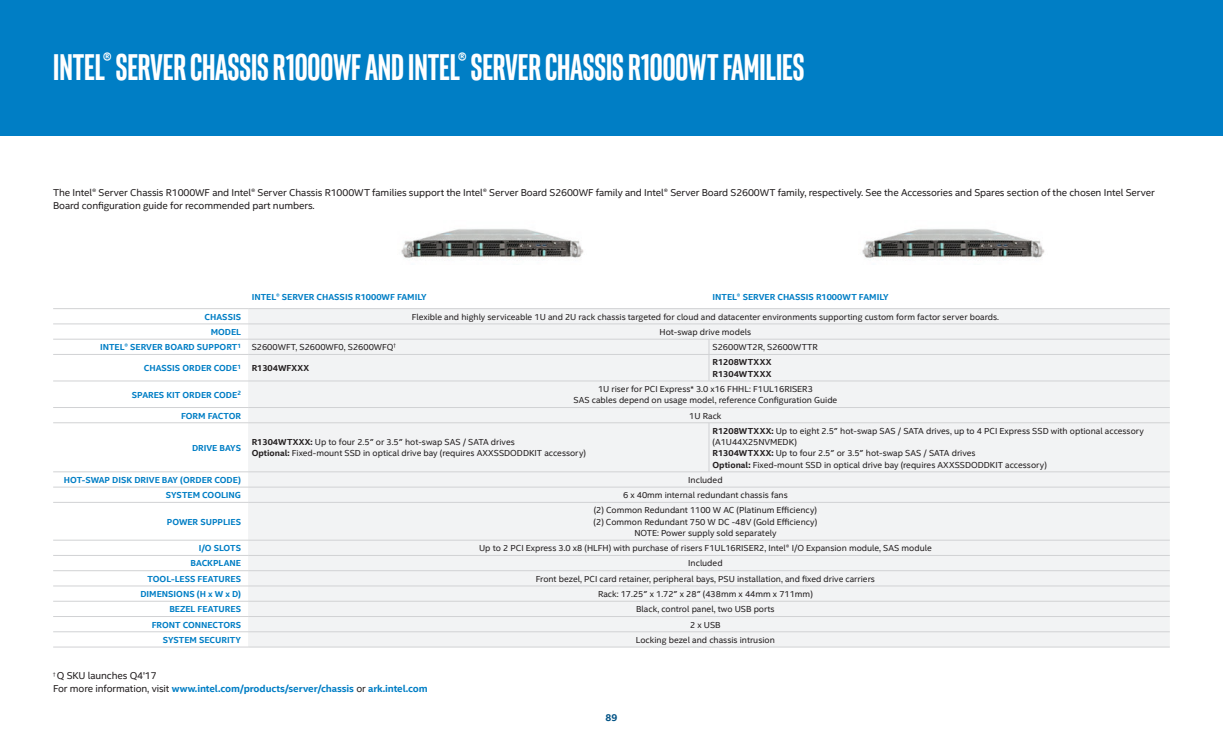
<style>
.page{position:relative;width:1223px;height:745px;background:#fff}
.page>*{position:absolute;margin:0;border:0;box-sizing:border-box;transform-origin:0 0}
.t1{font:700 37.5px "Intel Clear Pro";color:#fff}
.t2{font:10px/12.5px "Intel Clear";letter-spacing:-.01em;color:#231f20}
.t3{font:700 10px/12.5px "Intel Clear";letter-spacing:-.01em;color:#007ec5}
.t4{font:700 10px "Intel Clear";color:#005285}
.t5{font:8.75px/11.2px "Intel Clear";color:#231f20;text-align:center}
.t6{font:700 8.75px "Intel Clear";color:#007ec5}
.t7{font:700 8.75px/11.2px "Intel Clear";color:#231f20}
.s1{font-weight:700;color:#007ec5}
.s2{color:#231f20}
.s3{font-weight:700}
.s4{font-weight:400;color:#231f20}
</style>
<div class="page">
<div style="left:0;top:0;width:1222px;height:135px;background:#007ec5"></div>
<div style="left:248px;top:309px;width:921px;height:337px;background:#f2f3f4"></div>
<hr style="left:53px;top:308px;width:195px;height:1px;background:#d1d2d4">
<hr style="left:53px;top:323px;width:195px;height:1px;background:#d1d2d4">
<hr style="left:53px;top:380px;width:195px;height:1px;background:#d1d2d4">
<hr style="left:53px;top:407px;width:195px;height:1px;background:#d1d2d4">
<hr style="left:248px;top:308px;width:461px;height:1px;background:#d1d2d4">
<hr style="left:709px;top:308px;width:460px;height:1px;background:#d1d2d4">
<hr style="left:248px;top:323px;width:461px;height:1px;background:#d1d2d4">
<hr style="left:709px;top:323px;width:460px;height:1px;background:#d1d2d4">
<hr style="left:248px;top:380px;width:461px;height:1px;background:#d1d2d4">
<hr style="left:709px;top:380px;width:460px;height:1px;background:#d1d2d4">
<hr style="left:248px;top:407px;width:461px;height:1px;background:#d1d2d4">
<hr style="left:709px;top:407px;width:460px;height:1px;background:#d1d2d4">
<hr style="left:53px;top:338px;width:195px;height:1px;background:#d1d2d4">
<hr style="left:248px;top:338px;width:461px;height:1px;background:#d1d2d4">
<hr style="left:709px;top:338px;width:460px;height:1px;background:#d1d2d4">
<hr style="left:53px;top:354px;width:195px;height:1px;background:#d1d2d4">
<hr style="left:248px;top:354px;width:461px;height:1px;background:#d1d2d4">
<hr style="left:709px;top:354px;width:460px;height:1px;background:#d1d2d4">
<hr style="left:53px;top:422px;width:195px;height:1px;background:#d1d2d4">
<hr style="left:248px;top:422px;width:461px;height:1px;background:#d1d2d4">
<hr style="left:709px;top:422px;width:460px;height:1px;background:#d1d2d4">
<hr style="left:53px;top:471px;width:195px;height:1px;background:#d1d2d4">
<hr style="left:248px;top:471px;width:461px;height:1px;background:#d1d2d4">
<hr style="left:709px;top:471px;width:460px;height:1px;background:#d1d2d4">
<hr style="left:53px;top:486px;width:195px;height:1px;background:#d1d2d4">
<hr style="left:248px;top:486px;width:461px;height:1px;background:#d1d2d4">
<hr style="left:709px;top:486px;width:460px;height:1px;background:#d1d2d4">
<hr style="left:53px;top:501px;width:195px;height:1px;background:#d1d2d4">
<hr style="left:248px;top:501px;width:461px;height:1px;background:#d1d2d4">
<hr style="left:709px;top:501px;width:460px;height:1px;background:#d1d2d4">
<hr style="left:53px;top:539px;width:195px;height:1px;background:#d1d2d4">
<hr style="left:248px;top:539px;width:461px;height:1px;background:#d1d2d4">
<hr style="left:709px;top:539px;width:460px;height:1px;background:#d1d2d4">
<hr style="left:53px;top:554px;width:195px;height:1px;background:#d1d2d4">
<hr style="left:248px;top:554px;width:461px;height:1px;background:#d1d2d4">
<hr style="left:709px;top:554px;width:460px;height:1px;background:#d1d2d4">
<hr style="left:53px;top:570px;width:195px;height:1px;background:#d1d2d4">
<hr style="left:248px;top:570px;width:461px;height:1px;background:#d1d2d4">
<hr style="left:709px;top:570px;width:460px;height:1px;background:#d1d2d4">
<hr style="left:53px;top:585px;width:195px;height:1px;background:#d1d2d4">
<hr style="left:248px;top:585px;width:461px;height:1px;background:#d1d2d4">
<hr style="left:709px;top:585px;width:460px;height:1px;background:#d1d2d4">
<hr style="left:53px;top:600px;width:195px;height:1px;background:#d1d2d4">
<hr style="left:248px;top:600px;width:461px;height:1px;background:#d1d2d4">
<hr style="left:709px;top:600px;width:460px;height:1px;background:#d1d2d4">
<hr style="left:53px;top:615px;width:195px;height:1px;background:#d1d2d4">
<hr style="left:248px;top:615px;width:461px;height:1px;background:#d1d2d4">
<hr style="left:709px;top:615px;width:460px;height:1px;background:#d1d2d4">
<hr style="left:53px;top:631px;width:195px;height:1px;background:#d1d2d4">
<hr style="left:248px;top:631px;width:461px;height:1px;background:#d1d2d4">
<hr style="left:709px;top:631px;width:460px;height:1px;background:#d1d2d4">
<hr style="left:53px;top:646px;width:195px;height:1px;background:#d1d2d4">
<hr style="left:248px;top:646px;width:461px;height:1px;background:#d1d2d4">
<hr style="left:709px;top:646px;width:460px;height:1px;background:#d1d2d4">
<svg style="left:708px;top:339px;width:1px;height:41px"></svg>
<hr style="left:708px;top:423px;width:1px;height:48px;background:#d1d2d4">
<img style="left:401px;top:229px;width:183px;height:31px">
<img style="left:862px;top:229px;width:183px;height:31px">
<h1 class="t1" style="left:53px;top:44px;width:752px">INTEL® SERVER CHASSIS R1000WF AND INTEL® SERVER CHASSIS R1000WT FAMILIES</h1>
<p class="t2" style="left:53px;top:186px;width:1103px">The Intel® Server Chassis R1000WF and Intel® Server Chassis R1000WT families support the Intel® Server Board S2600WF family and Intel® Server Board S2600WT family, respectively. See the Accessories and Spares section of the chosen Intel Server<br>Board configuration guide for recommended part numbers.</p>
<p class="t6" style="left:252px;top:290px;width:176px">INTEL® SERVER CHASSIS R1000WF FAMILY</p>
<p class="t6" style="left:712px;top:290px;width:178px">INTEL® SERVER CHASSIS R1000WT FAMILY</p>
<p class="t6" style="left:205px;top:310px;width:38px">CHASSIS</p>
<p class="t5" style="left:412px;top:310px;width:589px">Flexible and highly serviceable 1U and 2U rack chassis targeted for cloud and datacenter environments supporting custom form factor server boards.</p>
<p class="t6" style="left:211px;top:325px;width:32px">MODEL</p>
<p class="t5" style="left:659px;top:326px;width:93px">Hot-swap drive models</p>
<p class="t5" style="left:100px;top:341px;width:297px"><span class="s1">INTEL® SERVER BOARD SUPPORT</span><sup>1</sup> S2600WFT, S2600WF0, S2600WFQ<sup>†</sup></p>
<p class="t5" style="left:712px;top:341px;width:107px">S2600WT2R, S2600WTTR</p>
<p class="t6" style="left:144px;top:362px;width:167px">CHASSIS ORDER CODE<sup>1</sup> <span class="s2">R1304WFXXX</span></p>
<p class="t7" style="left:712px;top:356px;width:60px">R1208WTXXX<br>R1304WTXXX</p>
<p class="t6" style="left:132px;top:388px;width:111px">SPARES KIT ORDER CODE<sup>2</sup></p>
<p class="t5" style="left:573px;top:383px;width:265px">1U riser for PCI Express* 3.0 x16 FHHL: F1UL16RISER3<br>SAS cables depend on usage model, reference Configuration Guide</p>
<p class="t6" style="left:181px;top:409px;width:61px">FORM FACTOR</p>
<p class="t5" style="left:689px;top:409px;width:34px">1U Rack</p>
<p class="t6" style="left:192px;top:441px;width:51px">DRIVE BAYS</p>
<p class="t5" style="left:252px;top:436px;width:336px;text-align:left"><span class="s3">R1304WTXXX:</span> Up to four 2.5″ or 3.5″ hot-swap SAS / SATA drives<br><span class="s3">Optional:</span> Fixed-mount SSD in optical drive bay (requires AXXSSDODDKIT accessory)</p>
<p class="t5" style="left:712px;top:424px;width:433px;text-align:left"><span class="s3">R1208WTXXX:</span> Up to eight 2.5″ hot-swap SAS / SATA drives, up to 4 PCI Express SSD with optional accessory (A1U44X25NVMEDK)<br><span class="s3">R1304WTXXX:</span> Up to four 2.5″ or 3.5″ hot-swap SAS / SATA drives<br><span class="s3">Optional:</span> Fixed-mount SSD in optical drive bay (requires AXXSSDODDKIT accessory)</p>
<p class="t6" style="left:64px;top:473px;width:178px">HOT-SWAP DISK DRIVE BAY (ORDER CODE)</p>
<p class="t5" style="left:688px;top:473px;width:36px">Included</p>
<p class="t6" style="left:166px;top:488px;width:77px">SYSTEM COOLING</p>
<p class="t5" style="left:623px;top:489px;width:166px">6 x 40mm internal redundant chassis fans</p>
<p class="t6" style="left:167px;top:515px;width:76px">POWER SUPPLIES</p>
<p class="t5" style="left:593px;top:504px;width:225px">(2) Common Redundant 1100 W AC (Platinum Efficiency) (2) Common Redundant 750 W DC -48V (Gold Efficiency)<br>NOTE: Power supply sold separately</p>
<p class="t6" style="left:199px;top:541px;width:44px">I/O SLOTS</p>
<p class="t5" style="left:479px;top:542px;width:454px">Up to 2 PCI Express 3.0 x8 (HLFH) with purchase of risers F1UL16RISER2, Intel® I/O Expansion module, SAS module</p>
<p class="t6" style="left:191px;top:557px;width:52px">BACKPLANE</p>
<p class="t5" style="left:688px;top:557px;width:36px">Included</p>
<p class="t6" style="left:148px;top:572px;width:95px">TOOL-LESS FEATURES</p>
<p class="t5" style="left:536px;top:572px;width:341px">Front bezel, PCI card retainer, peripheral bays, PSU installation, and fixed drive carriers</p>
<p class="t6" style="left:140px;top:587px;width:102px">DIMENSIONS (H x W x D)</p>
<p class="t5" style="left:598px;top:587px;width:216px">Rack: 17.25″ x 1.72″ x 28″ (438mm x 44mm x 711mm)</p>
<p class="t6" style="left:169px;top:602px;width:73px">BEZEL FEATURES</p>
<p class="t5" style="left:636px;top:603px;width:140px">Black, control panel, two USB ports</p>
<p class="t6" style="left:152px;top:618px;width:91px">FRONT CONNECTORS</p>
<p class="t5" style="left:690px;top:618px;width:32px">2 x USB</p>
<p class="t6" style="left:163px;top:633px;width:80px">SYSTEM SECURITY</p>
<p class="t5" style="left:636px;top:633px;width:140px">Locking bezel and chassis intrusion</p>
<p class="t3" style="left:53px;top:668px;width:376px"><sup>†</sup> <span class="s4">Q SKU launches Q4'17<br>For more information, visit</span> www.intel.com/products/server/chassis <span class="s4">or</span> ark.intel.com</p>
<p class="t4" style="left:605px;top:710px;width:13px">89</p>
</div>
